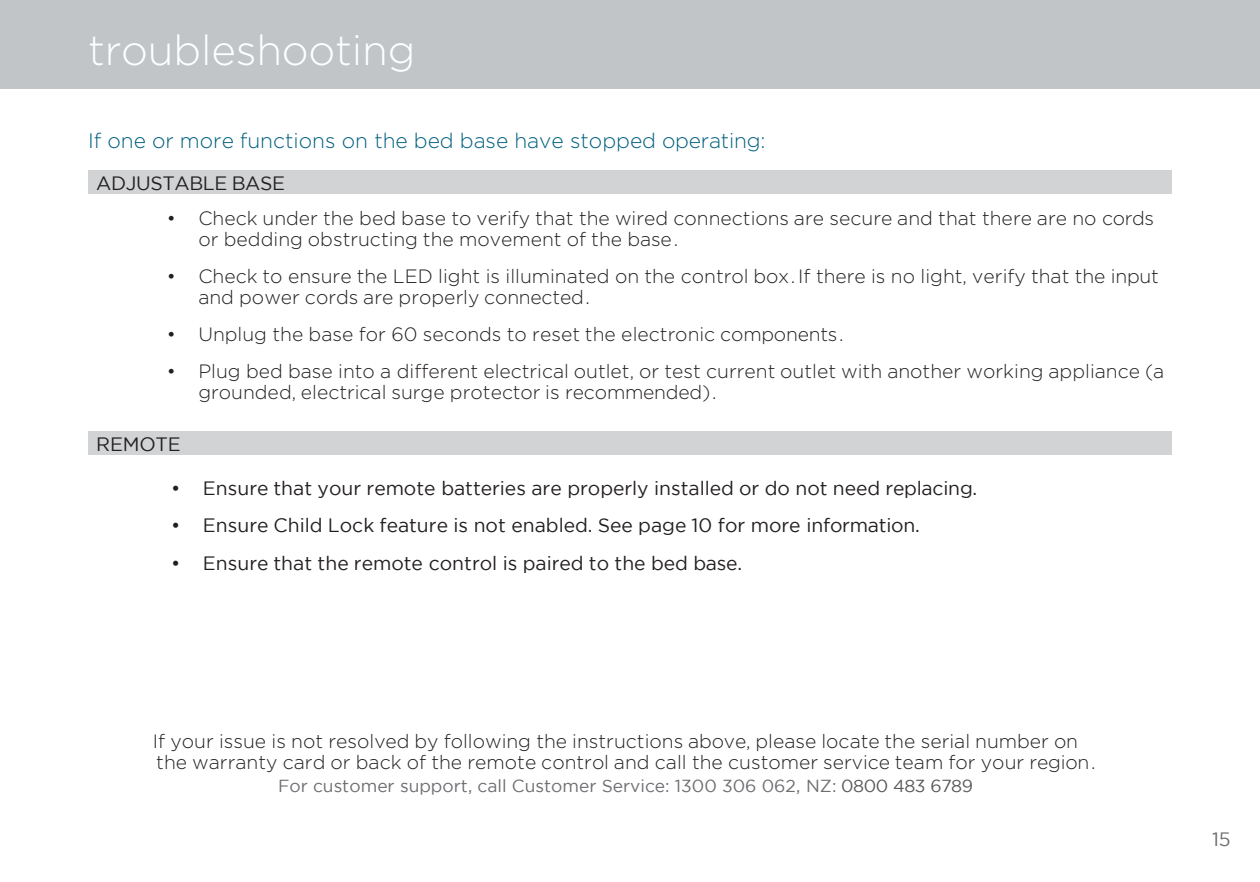
<style>
.page{position:relative;width:1260px;height:882px;background:#fff}
.page>*{position:absolute;margin:0;border:0;box-sizing:border-box;transform-origin:0 0}
.t1{font:300 42px "Gotham";letter-spacing:-.005em;color:#fff}
.t2{font:300 21px "Gotham";color:#00607f}
.t3{font:300 19.25px/21px "Gotham";color:#231f20}
.t4{font:19.25px "Gotham";letter-spacing:-.005em;color:#231f20}
.t5{font:19.25px "Gotham";color:#6d6e71}
.t6{font:17.5px "Gotham";color:#6d6e71}
.s1{color:#595959}
</style>
<div class="page">
<div style="left:0;top:0;width:1260px;height:88px;background:#c1c5c8"></div>
<div style="left:88px;top:171px;width:1084px;height:23px;background:#d1d3d4"></div>
<div style="left:88px;top:431px;width:1084px;height:24px;background:#d1d3d4"></div>
<h2 class="t1" style="left:88px;top:28px;width:329px">troubleshooting</h2>
<p class="t2" style="left:88px;top:129px;width:679px">If one or more functions on the bed base have stopped operating:</p>
<p class="t4" style="left:96px;top:172px;width:190px">ADJUSTABLE BASE</p>
<p class="t3" style="left:198px;top:207px;width:957px;text-indent:-32px">• Check under the bed base to verify that the wired connections are secure and that there are no cords or bedding obstructing the movement of the base.</p>
<p class="t3" style="left:198px;top:265px;width:962px;text-indent:-32px">• Check to ensure the LED light is illuminated on the control box. If there is no light, verify that the input and power cords are properly connected.</p>
<p class="t3" style="left:167px;top:323px;width:678px">• Unplug the base for 60 seconds to reset the electronic components.</p>
<p class="t3" style="left:198px;top:360px;width:967px;text-indent:-31px">• Plug bed base into a different electrical outlet, or test current outlet with another working appliance (a grounded, electrical surge protector is recommended).</p>
<p class="t4" style="left:96px;top:433px;width:86px">REMOTE</p>
<p class="t4" style="left:171px;top:478px;width:808px">• Ensure that your remote batteries are properly installed or do not need replacing.</p>
<p class="t4" style="left:171px;top:515px;width:750px">• Ensure Child Lock feature is not enabled. See page 10 for more information.</p>
<p class="t4" style="left:171px;top:552px;width:572px">• Ensure that the remote control is paired to the bed base.</p>
<p class="t3" style="left:153px;top:730px;width:944px">If your issue is not resolved by following the instructions above, please locate the serial number on the warranty card or back of the remote control and call the customer service team for your region.</p>
<p class="t6" style="left:278px;top:776px;width:696px">For customer support, call Customer Service: 1300 306 062, NZ: <span class="s1">0800 483 6789</span></p>
<p class="t5" style="left:1212px;top:828px;width:20px">15</p>
</div>
